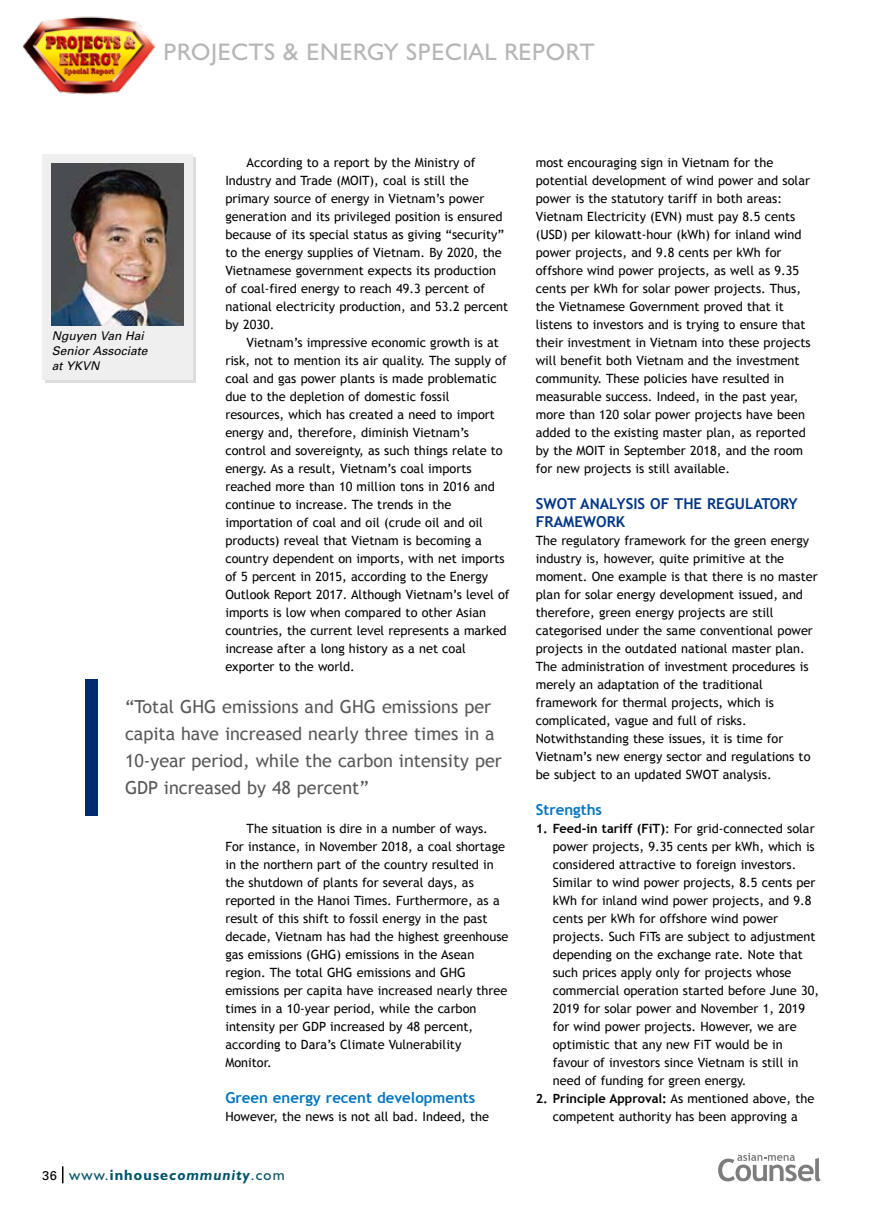
<style>
.page{position:relative;width:893px;height:1212px;background:#fff}
.page>*{position:absolute;margin:0;border:0;box-sizing:border-box;transform-origin:0 0}
.t1{font:24px "Humanist 521 BT";letter-spacing:.025em;color:#b5b6b6}
.t2{font:18px/27px "Trebuchet MS";color:#5a5757}
.t3{font:700 15px "Trebuchet MS";color:#0075c2}
.t4{font:700 15px/18px "Trebuchet MS";color:#003686}
.t5{font:italic 700 15px "Humanist 521 BT";letter-spacing:.075em;color:#00536a}
.t6{font:12.75px/18px "Trebuchet MS";color:#000}
.t7{font:italic 12px/15px "Univers";color:#000}
.s1{font-family:"Univers";font-weight:400;font-style:normal;font-size:12.75px;color:#000}
.s2{font-weight:400;font-style:normal}
.s3{font-style:normal}
.s4{font-weight:700}
</style>
<div class="page">
<svg style="left:62px;top:1166px;width:1px;height:17px"></svg>
<svg style="left:718px;top:1153px;width:103px;height:28px"></svg>
<img style="left:23px;top:16px;width:132px;height:79px">
<div style="left:85px;top:679px;width:13px;height:137px;background:#002970"></div>
<div style="left:46px;top:157px;width:150px;height:226px;background:#dcdddd"></div>
<div style="left:43px;top:154px;width:150px;height:226px;background:#efefef"></div>
<img style="left:52px;top:163px;width:132px;height:162px">
<h1 class="t1" style="left:164px;top:37px;width:433px">PROJECTS &amp; ENERGY SPECIAL REPORT</h1>
<p class="t6" style="left:225px;top:154px;width:284px;text-indent:21px">According to a report by the Ministry of Industry and Trade (MOIT), coal is still the primary source of energy in Vietnam’s power generation and its privileged position is ensured because of its special status as giving “security” to the energy supplies of Vietnam. By 2020, the Vietnamese government expects its production of coal-fired energy to reach 49.3 percent of national electricity production, and 53.2 percent by 2030.</p>
<p class="t6" style="left:225px;top:334px;width:286px;text-indent:21px">Vietnam’s impressive economic growth is at risk, not to mention its air quality. The supply of coal and gas power plants is made problematic due to the depletion of domestic fossil resources, which has created a need to import energy and, therefore, diminish Vietnam’s control and sovereignty, as such things relate to energy. As a result, Vietnam’s coal imports reached more than 10 million tons in 2016 and continue to increase. The trends in the importation of coal and oil (crude oil and oil products) reveal that Vietnam is becoming a country dependent on imports, with net imports of 5 percent in 2015, according to the Energy Outlook Report 2017. Although Vietnam’s level of imports is low when compared to other Asian countries, the current level represents a marked increase after a long history as a net coal exporter to the world.</p>
<h2 class="t2" style="left:125px;top:694px;width:378px">“Total GHG emissions and GHG emissions per capita have increased nearly three times in a 10-year period, while the carbon intensity per GDP increased by 48 percent”</h2>
<p class="t6" style="left:225px;top:819px;width:285px;text-indent:21px">The situation is dire in a number of ways.<br>For instance, in November 2018, a coal shortage in the northern part of the country resulted in the shutdown of plants for several days, as reported in the Hanoi Times. Furthermore, as a result of this shift to fossil energy in the past decade, Vietnam has had the highest greenhouse gas emissions (GHG) emissions in the Asean region. The total GHG emissions and GHG emissions per capita have increased nearly three times in a 10-year period, while the carbon intensity per GDP increased by 48 percent, according to Dara’s Climate Vulnerability Monitor.</p>
<p class="t3" style="left:225px;top:1088px;width:251px">Green energy recent developments</p>
<p class="t6" style="left:225px;top:1107px;width:265px">However, the news is not all bad. Indeed, the</p>
<p class="t7" style="left:52px;top:328px;width:97px">Nguyen Van Hai<br>Senior Associate at YKVN</p>
<p class="t5" style="left:42px;top:1165px;width:244px"><span class="s1">36</span> <span class="s2">www.</span><span class="s3">inhouse</span>community<span class="s2">.com</span></p>
<p class="t6" style="left:536px;top:153px;width:276px">most encouraging sign in Vietnam for the potential development of wind power and solar power is the statutory tariff in both areas:<br>Vietnam Electricity (EVN) must pay 8.5 cents (USD) per kilowatt-hour (kWh) for inland wind power projects, and 9.8 cents per kWh for offshore wind power projects, as well as 9.35 cents per kWh for solar power projects. Thus, the Vietnamese Government proved that it listens to investors and is trying to ensure that their investment in Vietnam into these projects will benefit both Vietnam and the investment community. These policies have resulted in measurable success. Indeed, in the past year, more than 120 solar power projects have been added to the existing master plan, as reported by the MOIT in September 2018, and the room for new projects is still available.</p>
<p class="t4" style="left:536px;top:494px;width:263px">SWOT ANALYSIS OF THE REGULATORY<br>FRAMEWORK</p>
<p class="t6" style="left:536px;top:531px;width:283px">The regulatory framework for the green energy industry is, however, quite primitive at the moment. One example is that there is no master plan for solar energy development issued, and therefore, green energy projects are still categorised under the same conventional power projects in the outdated national master plan.<br>The administration of investment procedures is merely an adaptation of the traditional framework for thermal projects, which is complicated, vague and full of risks.<br>Notwithstanding these issues, it is time for Vietnam’s new energy sector and regulations to be subject to an updated SWOT analysis.</p>
<p class="t3" style="left:536px;top:800px;width:68px">Strengths</p>
<p class="t6" style="left:553px;top:819px;width:268px;text-indent:-17px"><span class="s4">1. Feed-in tariff (FiT)</span>: For grid-connected solar power projects, 9.35 cents per kWh, which is considered attractive to foreign investors.<br>Similar to wind power projects, 8.5 cents per kWh for inland wind power projects, and 9.8 cents per kWh for offshore wind power projects. Such FiTs are subject to adjustment depending on the exchange rate. Note that such prices apply only for projects whose commercial operation started before June 30, 2019 for solar power and November 1, 2019 for wind power projects. However, we are optimistic that any new FiT would be in favour of investors since Vietnam is still in need of funding for green energy.</p>
<p class="t6" style="left:536px;top:1090px;width:280px;text-align:center"><span class="s4">2. Principle Approval:</span> As mentioned above, the competent authority has been approving a</p>
</div>
